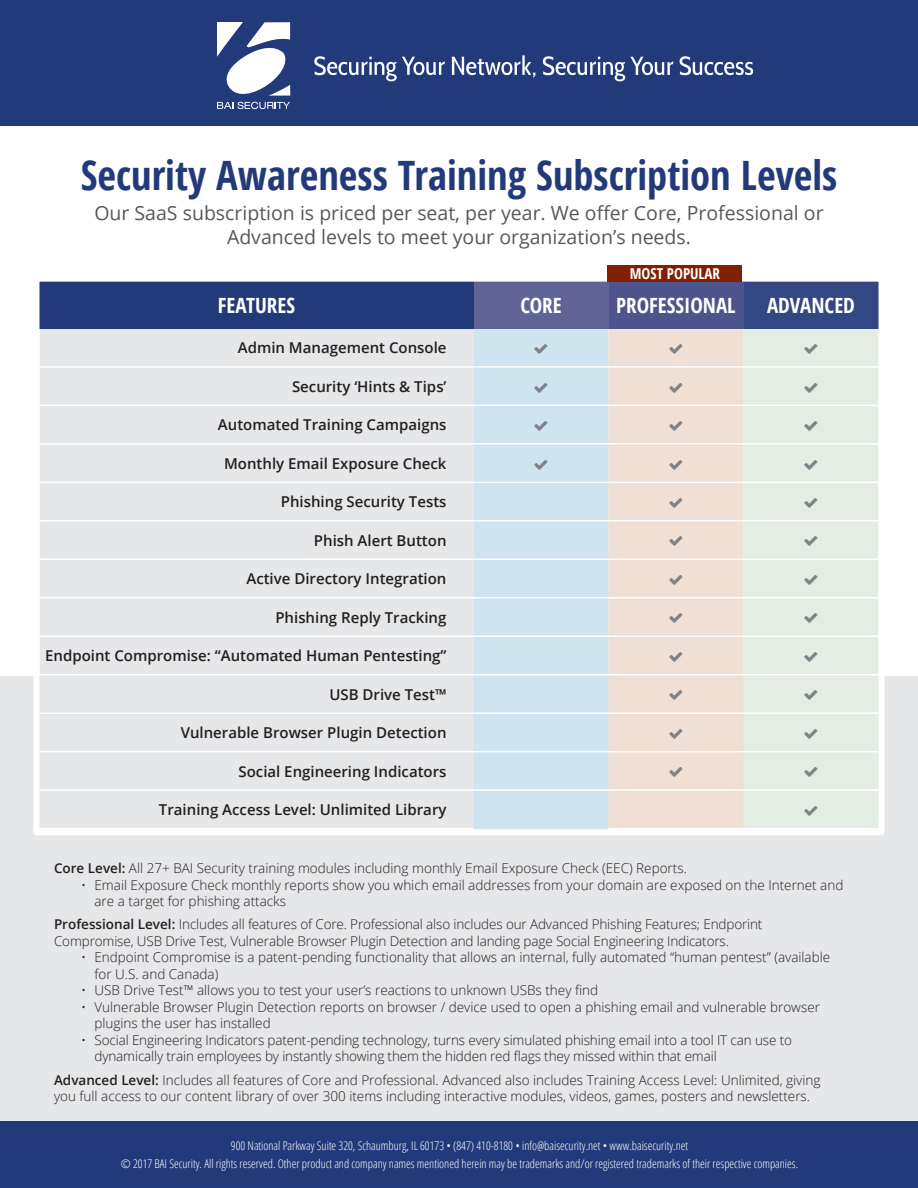
<style>
.page{position:relative;width:918px;height:1188px;background:#fff}
.page>*{position:absolute;margin:0;border:0;box-sizing:border-box;transform-origin:0 0}
.Heading_One{font:700 condensed 40.5px "Open Sans";color:#233a7a}
.Table_Header{font:700 condensed 21px "Open Sans";color:#fff}
.Heading_Two{font:19.5px/23.4px "Open Sans";color:#57585a;text-align:center}
.t1{font:600 15px "Open Sans";color:#231f20}
.t2{font:700 condensed 15px "Open Sans";color:#fff}
.t3{font:300 13.5px/16.5px "Open Sans";color:#231f20}
.t4{font:300 condensed 12px/18px "Open Sans";color:#fff;text-align:center}
.s1{font-weight:600}
</style>
<div class="page">
<div style="left:0;top:676px;width:918px;height:486px;background:#e6e7e9"></div>
<div style="left:0;top:0;width:918px;height:125px;background:#233a7a"></div>
<svg style="left:217px;top:23px;width:73px;height:73px"></svg>
<svg style="left:217px;top:102px;width:73px;height:7px"></svg>
<svg style="left:314px;top:56px;width:131px;height:25px"></svg>
<svg style="left:452px;top:55px;width:84px;height:23px"></svg>
<svg style="left:543px;top:56px;width:130px;height:25px"></svg>
<svg style="left:680px;top:56px;width:73px;height:19px"></svg>
<div style="left:0;top:1121px;width:918px;height:67px;background:#233a7a"></div>
<div style="left:39px;top:282px;width:435px;height:47px;background:#233a7a"></div>
<div style="left:474px;top:282px;width:135px;height:47px;background:#5f6395"></div>
<div style="left:609px;top:282px;width:135px;height:47px;background:#4c548b"></div>
<div style="left:744px;top:282px;width:135px;height:47px;background:#324783"></div>
<div style="left:40px;top:329px;width:434px;height:498px;background:#e6e7e9"></div>
<div style="left:474px;top:329px;width:135px;height:499px;background:#cee4ef"></div>
<div style="left:609px;top:329px;width:135px;height:499px;background:#f0dfd5"></div>
<div style="left:744px;top:329px;width:134px;height:424px;background:#e3ede4"></div>
<hr style="left:39px;top:366px;width:435px;height:2px;background:#fff">
<hr style="left:474px;top:366px;width:135px;height:2px;background:#fff">
<hr style="left:609px;top:366px;width:135px;height:2px;background:#fff">
<hr style="left:744px;top:366px;width:135px;height:2px;background:#fff">
<hr style="left:39px;top:405px;width:435px;height:1px;background:#fff">
<hr style="left:474px;top:405px;width:135px;height:1px;background:#fff">
<hr style="left:609px;top:405px;width:135px;height:1px;background:#fff">
<hr style="left:744px;top:405px;width:135px;height:1px;background:#fff">
<hr style="left:39px;top:443px;width:435px;height:2px;background:#fff">
<hr style="left:474px;top:443px;width:135px;height:2px;background:#fff">
<hr style="left:609px;top:443px;width:135px;height:2px;background:#fff">
<hr style="left:744px;top:443px;width:135px;height:2px;background:#fff">
<hr style="left:39px;top:482px;width:435px;height:1px;background:#fff">
<hr style="left:474px;top:482px;width:135px;height:1px;background:#fff">
<hr style="left:609px;top:482px;width:135px;height:1px;background:#fff">
<hr style="left:744px;top:482px;width:135px;height:1px;background:#fff">
<hr style="left:39px;top:520px;width:435px;height:2px;background:#fff">
<hr style="left:474px;top:520px;width:135px;height:2px;background:#fff">
<hr style="left:609px;top:520px;width:135px;height:2px;background:#fff">
<hr style="left:744px;top:520px;width:135px;height:2px;background:#fff">
<hr style="left:39px;top:559px;width:435px;height:1px;background:#fff">
<hr style="left:474px;top:559px;width:135px;height:1px;background:#fff">
<hr style="left:609px;top:559px;width:135px;height:1px;background:#fff">
<hr style="left:744px;top:559px;width:135px;height:1px;background:#fff">
<hr style="left:39px;top:597px;width:435px;height:1px;background:#fff">
<hr style="left:474px;top:597px;width:135px;height:1px;background:#fff">
<hr style="left:609px;top:597px;width:135px;height:1px;background:#fff">
<hr style="left:744px;top:597px;width:135px;height:1px;background:#fff">
<hr style="left:39px;top:635px;width:435px;height:2px;background:#fff">
<hr style="left:474px;top:635px;width:135px;height:2px;background:#fff">
<hr style="left:609px;top:635px;width:135px;height:2px;background:#fff">
<hr style="left:744px;top:635px;width:135px;height:2px;background:#fff">
<hr style="left:39px;top:674px;width:435px;height:1px;background:#fff">
<hr style="left:474px;top:674px;width:135px;height:1px;background:#fff">
<hr style="left:609px;top:674px;width:135px;height:1px;background:#fff">
<hr style="left:744px;top:674px;width:135px;height:1px;background:#fff">
<hr style="left:39px;top:712px;width:435px;height:2px;background:#fff">
<hr style="left:474px;top:712px;width:135px;height:2px;background:#fff">
<hr style="left:609px;top:712px;width:135px;height:2px;background:#fff">
<hr style="left:744px;top:712px;width:135px;height:2px;background:#fff">
<hr style="left:39px;top:751px;width:435px;height:1px;background:#fff">
<hr style="left:474px;top:751px;width:135px;height:1px;background:#fff">
<hr style="left:609px;top:751px;width:135px;height:1px;background:#fff">
<hr style="left:744px;top:751px;width:135px;height:1px;background:#fff">
<hr style="left:39px;top:789px;width:435px;height:2px;background:#fff">
<hr style="left:474px;top:789px;width:135px;height:2px;background:#fff">
<hr style="left:609px;top:789px;width:135px;height:2px;background:#fff">
<hr style="left:744px;top:789px;width:135px;height:2px;background:#fff">
<div style="left:33px;top:276px;width:852px;height:559px;border:6px solid #fff"></div>
<div style="left:608px;top:265px;width:134px;height:17px;background:#821f02"></div>
<svg style="left:535px;top:344px;width:12px;height:10px"></svg>
<svg style="left:670px;top:344px;width:12px;height:10px"></svg>
<svg style="left:805px;top:344px;width:12px;height:10px"></svg>
<svg style="left:535px;top:382px;width:12px;height:10px"></svg>
<svg style="left:670px;top:382px;width:12px;height:10px"></svg>
<svg style="left:805px;top:382px;width:12px;height:10px"></svg>
<svg style="left:535px;top:421px;width:12px;height:10px"></svg>
<svg style="left:670px;top:421px;width:12px;height:10px"></svg>
<svg style="left:805px;top:421px;width:12px;height:10px"></svg>
<svg style="left:535px;top:459px;width:12px;height:10px"></svg>
<svg style="left:670px;top:459px;width:12px;height:10px"></svg>
<svg style="left:805px;top:459px;width:12px;height:10px"></svg>
<svg style="left:670px;top:498px;width:12px;height:10px"></svg>
<svg style="left:805px;top:498px;width:12px;height:10px"></svg>
<svg style="left:670px;top:536px;width:12px;height:10px"></svg>
<svg style="left:805px;top:536px;width:12px;height:10px"></svg>
<svg style="left:670px;top:575px;width:12px;height:10px"></svg>
<svg style="left:805px;top:575px;width:12px;height:10px"></svg>
<svg style="left:670px;top:613px;width:12px;height:10px"></svg>
<svg style="left:805px;top:613px;width:12px;height:10px"></svg>
<svg style="left:670px;top:652px;width:12px;height:10px"></svg>
<svg style="left:805px;top:652px;width:12px;height:10px"></svg>
<svg style="left:670px;top:690px;width:12px;height:10px"></svg>
<svg style="left:805px;top:690px;width:12px;height:10px"></svg>
<svg style="left:670px;top:729px;width:12px;height:10px"></svg>
<svg style="left:805px;top:729px;width:12px;height:10px"></svg>
<svg style="left:670px;top:767px;width:12px;height:10px"></svg>
<p class="Heading_One" style="left:81px;top:147px;width:758px">Security Awareness Training Subscription Levels</p>
<p class="Heading_Two" style="left:94px;top:201px;width:731px">Our SaaS subscription is priced per seat, per year. We offer Core, Professional or<br>Advanced levels to meet your organization’s needs.</p>
<p class="t2" style="left:630px;top:263px;width:92px">MOST POPULAR</p>
<p class="Table_Header" style="left:218px;top:291px;width:79px">FEATURES</p>
<p class="Table_Header" style="left:520px;top:291px;width:43px">CORE</p>
<p class="Table_Header" style="left:616px;top:291px;width:121px">PROFESSIONAL</p>
<p class="Table_Header" style="left:767px;top:291px;width:89px">ADVANCED</p>
<p class="t1" style="left:238px;top:338px;width:210px">Admin Management Console</p>
<p class="t1" style="left:292px;top:376px;width:156px">Security ‘Hints &amp; Tips’</p>
<p class="t1" style="left:218px;top:415px;width:230px">Automated Training Campaigns</p>
<p class="t1" style="left:224px;top:453px;width:224px">Monthly Email Exposure Check</p>
<p class="t1" style="left:281px;top:492px;width:167px">Phishing Security Tests</p>
<p class="t1" style="left:314px;top:530px;width:134px">Phish Alert Button</p>
<p class="t1" style="left:246px;top:569px;width:202px">Active Directory Integration</p>
<p class="t1" style="left:275px;top:607px;width:173px">Phishing Reply Tracking</p>
<p class="t1" style="left:45px;top:645px;width:403px">Endpoint Compromise: “Automated Human Pentesting”</p>
<p class="t1" style="left:329px;top:684px;width:119px">USB Drive Test™</p>
<p class="t1" style="left:181px;top:722px;width:267px">Vulnerable Browser Plugin Detection</p>
<p class="t1" style="left:238px;top:761px;width:210px">Social Engineering Indicators</p>
<p class="t1" style="left:159px;top:799px;width:289px">Training Access Level: Unlimited Library</p>
<p class="t3" style="left:54px;top:860px;width:634px"><span class="s1">Core Level:</span> All 27+ BAI Security training modules including monthly Email Exposure Check (EEC) Reports.</p>
<p class="t3" style="left:94px;top:876px;width:750px;text-indent:-14px">• Email Exposure Check monthly reports show you which email addresses from your domain are exposed on the Internet and are a target for phishing attacks</p>
<p class="t3" style="left:54px;top:916px;width:710px"><span class="s1">Professional Level:</span> Includes all features of Core. Professional also includes our Advanced Phishing Features; Endporint<br>Compromise, USB Drive Test, Vulnerable Browser Plugin Detection and landing page Social Engineering Indicators.</p>
<p class="t3" style="left:94px;top:949px;width:737px;text-indent:-14px">• Endpoint Compromise is a patent-pending functionality that allows an internal, fully automated “human pentest” (available for U.S. and Canada)</p>
<p class="t3" style="left:81px;top:982px;width:519px">• USB Drive Test™ allows you to test your user’s reactions to unknown USBs they find</p>
<p class="t3" style="left:94px;top:998px;width:727px;text-indent:-14px">• Vulnerable Browser Plugin Detection reports on browser / device used to open a phishing email and vulnerable browser plugins the user has installed</p>
<p class="t3" style="left:94px;top:1031px;width:699px;text-indent:-14px">• Social Engineering Indicators patent-pending technology, turns every simulated phishing email into a tool IT can use to dynamically train employees by instantly showing them the hidden red flags they missed within that email</p>
<p class="t3" style="left:54px;top:1071px;width:768px"><span class="s1">Advanced Level:</span> Includes all features of Core and Professional. Advanced also includes Training Access Level: Unlimited, giving you full access to our content library of over 300 items including interactive modules, videos, games, posters and newsletters.</p>
<p class="t4" style="left:121px;top:1136px;width:679px">900 National Parkway Suite 320, Schaumburg, IL 60173 • (847) 410-8180 • info@baisecurity.net • www.baisecurity.net<br>© 2017 BAI Security. All rights reserved. Other product and company names mentioned herein may be trademarks and/or registered trademarks of their respective companies.</p>
</div>
